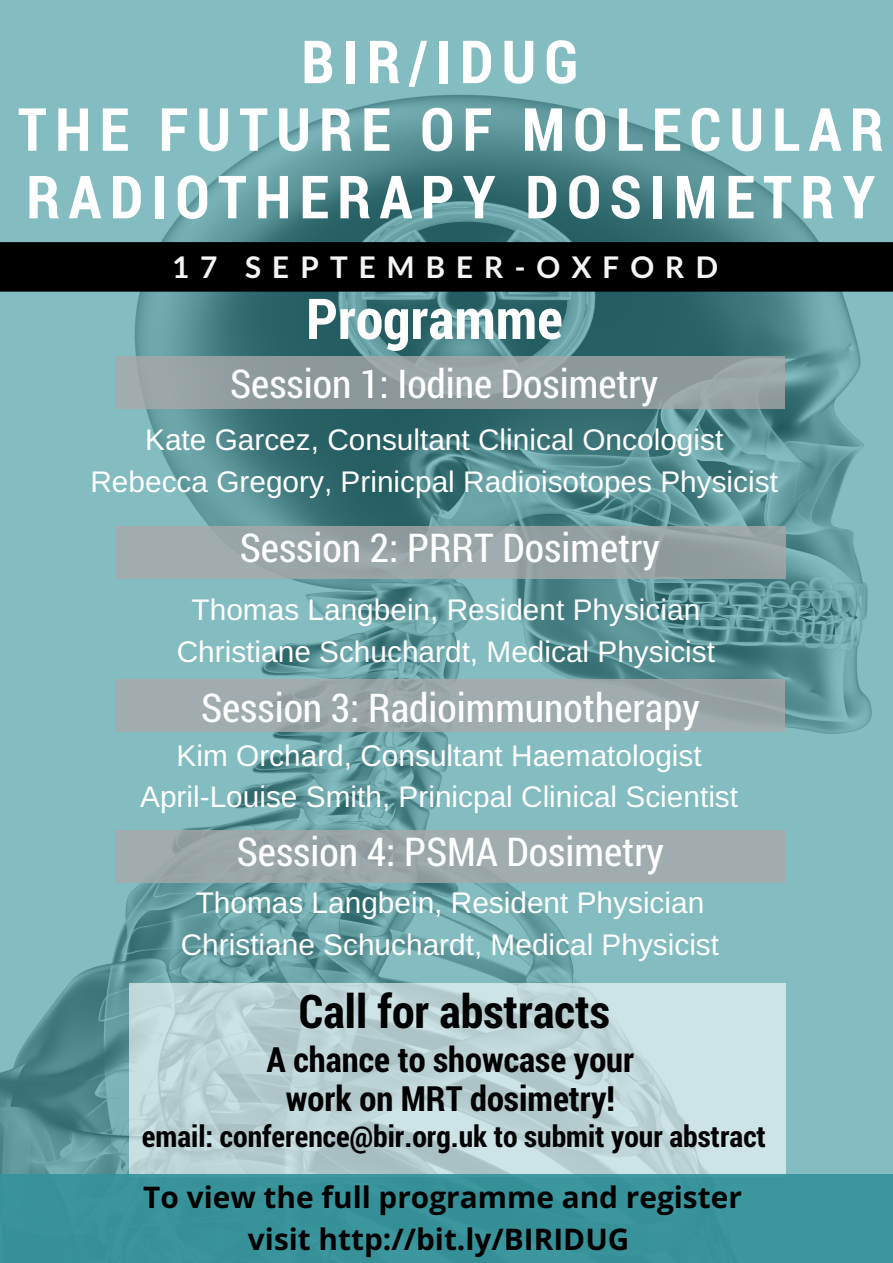
<style>
.page{position:relative;width:893px;height:1263px;background:#fff}
.page>*{position:absolute;margin:0;border:0;box-sizing:border-box;transform-origin:0 0}
.t1{font:700 59.55px/67.5px "Roboto Condensed";letter-spacing:.14em;color:#fff;text-align:center}
.t2{font:700 56.25px "Roboto Condensed";color:#fff}
.t3{font:700 46.35px "Roboto Condensed";color:#000}
.t4{font:39.75px "Roboto Condensed";color:#fff}
.t5{font:700 34.8px/39.5px "Roboto Condensed";color:#000;text-align:center}
.t6{font:29.85px/41.7px "Arimo";color:#fff;text-align:center}
.t7{font:700 29.85px/41.7px "Open Sans";color:#000;text-align:center}
.t8{font:700 29.85px "Roboto Condensed";color:#000}
.t9{font:700 29.85px "Lato";letter-spacing:.37em;color:#f5f5f5}
</style>
<div class="page">
<img style="left:0;top:0;width:893px;height:1174px">
<div style="left:0;top:242px;width:893px;height:50px;background:#000"></div>
<svg style="left:130px;top:983px;width:656px;height:191px"></svg>
<div style="left:115px;top:356px;width:670px;height:53px;background:linear-gradient(to right,#94a0a1,#919d9f)"></div>
<div style="left:116px;top:526px;width:670px;height:53px;background:#99a6a6"></div>
<div style="left:115px;top:679px;width:670px;height:53px;background:linear-gradient(to right,#9fabac,#9aa6a7)"></div>
<div style="left:115px;top:830px;width:670px;height:53px;background:#a0acad"></div>
<div style="left:0;top:1174px;width:893px;height:89px;background:#35939b"></div>
<h1 class="t1" style="left:18px;top:26px;width:867px">BIR/IDUG<br>THE FUTURE OF MOLECULAR<br>RADIOTHERAPY DOSIMETRY</h1>
<p class="t9" style="left:172px;top:248px;width:548px">17 SEPTEMBER-OXFORD</p>
<h2 class="t2" style="left:306px;top:280px;width:258px">Programme</h2>
<h3 class="t4" style="left:230px;top:356px;width:429px">Session 1: Iodine Dosimetry</h3>
<p class="t6" style="left:90px;top:419px;width:689px">Kate Garcez, Consultant Clinical Oncologist<br>Rebecca Gregory, Prinicpal Radioisotopes Physicist</p>
<h3 class="t4" style="left:240px;top:520px;width:421px">Session 2: PRRT Dosimetry</h3>
<p class="t6" style="left:177px;top:589px;width:540px">Thomas Langbein, Resident Physician<br>Christiane Schuchardt, Medical Physicist</p>
<h3 class="t4" style="left:201px;top:680px;width:500px">Session 3: Radioimmunotherapy</h3>
<p class="t6" style="left:140px;top:734px;width:599px">Kim Orchard, Consultant Haematologist<br>April-Louise Smith, Prinicpal Clinical Scientist</p>
<h3 class="t4" style="left:237px;top:824px;width:428px">Session 4: PSMA Dosimetry</h3>
<p class="t6" style="left:181px;top:882px;width:540px">Thomas Langbein, Resident Physician<br>Christiane Schuchardt, Medical Physicist</p>
<h3 class="t3" style="left:299px;top:979px;width:312px">Call for abstracts</h3>
<p class="t5" style="left:267px;top:1039px;width:369px">A chance to showcase your work on MRT dosimetry!</p>
<p class="t8" style="left:142px;top:1116px;width:626px">email: conference@bir.org.uk to submit your abstract</p>
<p class="t7" style="left:143px;top:1176px;width:600px">To view the full programme and register visit http://bit.ly/BIRIDUG</p>
</div>
